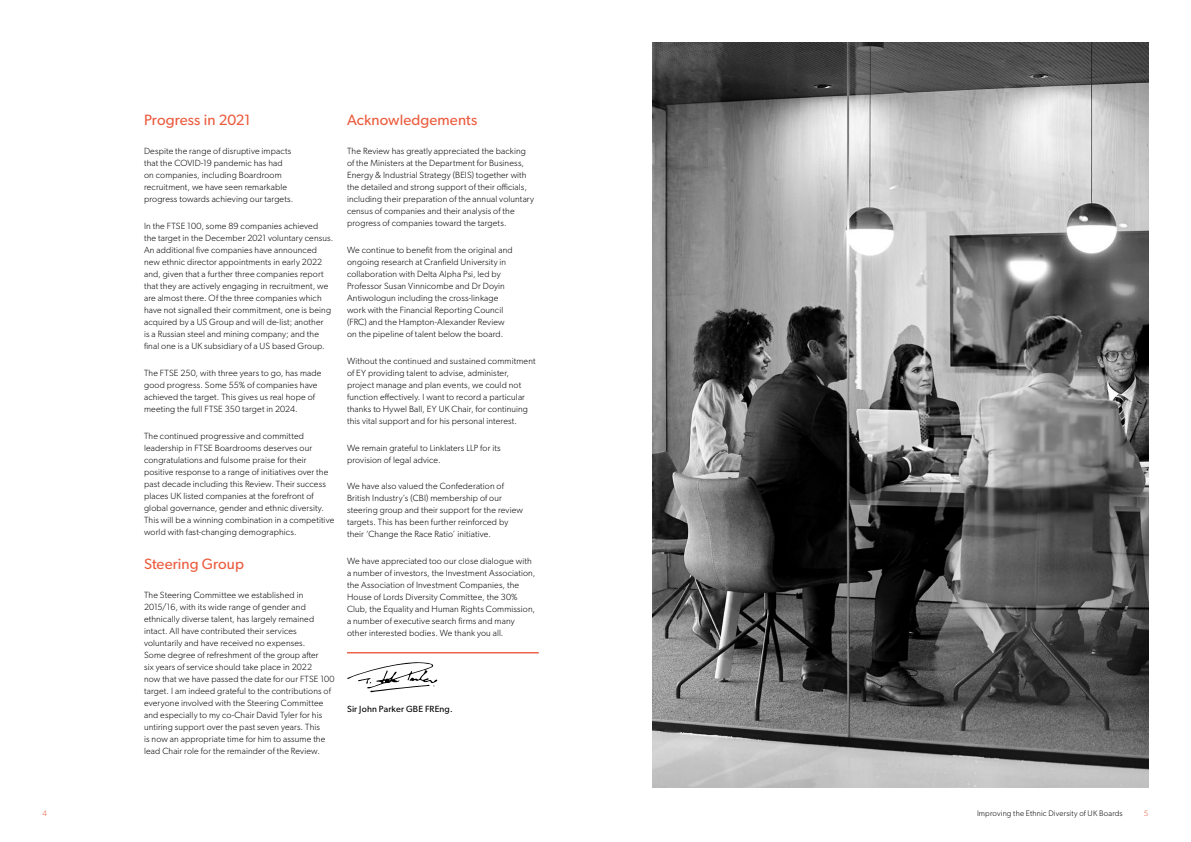
<style>
.page{position:relative;width:1191px;height:842px;background:#fff}
.page>*{position:absolute;margin:0;border:0;box-sizing:border-box;transform-origin:0 0}
.t1{font:15px "Gibson";letter-spacing:.005em;color:#eb5d3f}
.t2{font:300 9px/12px "Gibson";letter-spacing:.015em;color:#000}
.t3{font:9px "Gibson";letter-spacing:.02em;color:#000}
.t4{font:300 8px "Gibson";letter-spacing:.02em;color:#000}
.t5{font:300 8px "Gibson";color:#eb5d3f}
</style>
<div class="page">
<svg style="left:347px;top:662px;width:90px;height:30px"></svg>
<hr style="left:347px;top:652px;width:192px;height:1px;background:#eb5d3f">
<img style="left:652px;top:43px;width:496px;height:745px">
<h1 class="t1" style="left:144px;top:111px;width:108px">Progress in 2021</h1>
<p class="t2" style="left:144px;top:145px;width:151px">Despite the range of disruptive impacts that the COVID-19 pandemic has had on companies, including Boardroom recruitment, we have seen remarkable progress towards achieving our targets.</p>
<p class="t2" style="left:144px;top:220px;width:191px">In the FTSE 100, some 89 companies achieved<br>the target in the December 2021 voluntary census.<br>An additional five companies have announced new ethnic director appointments in early 2022 and, given that a further three companies report that they are actively engaging in recruitment, we are almost there. Of the three companies which have not signalled their commitment, one is being acquired by a US Group and will de-list; another<br>is a Russian steel and mining company; and the final one is a UK subsidiary of a US based Group.</p>
<p class="t2" style="left:144px;top:367px;width:179px">The FTSE 250, with three years to go, has made good progress. Some 55% of companies have achieved the target. This gives us real hope of meeting the full FTSE 350 target in 2024.</p>
<p class="t2" style="left:144px;top:429px;width:192px">The continued progressive and committed leadership in FTSE Boardrooms deserves our congratulations and fulsome praise for their positive response to a range of initiatives over the past decade including this Review. Their success places UK listed companies at the forefront of global governance, gender and ethnic diversity.<br>This will be a winning combination in a competitive world with fast-changing demographics.</p>
<h1 class="t1" style="left:144px;top:555px;width:101px">Steering Group</h1>
<p class="t2" style="left:144px;top:589px;width:192px">The Steering Committee we established in 2015/16, with its wide range of gender and ethnically diverse talent, has largely remained intact. All have contributed their services voluntarily and have received no expenses.<br>Some degree of refreshment of the group after<br>six years of service should take place in 2022<br>now that we have passed the date for our FTSE 100 target. I am indeed grateful to the contributions of everyone involved with the Steering Committee and especially to my co-Chair David Tyler for his untiring support over the past seven years. This<br>is now an appropriate time for him to assume the lead Chair role for the remainder of the Review.</p>
<h1 class="t1" style="left:347px;top:111px;width:132px">Acknowledgements</h1>
<p class="t2" style="left:347px;top:145px;width:188px">The Review has greatly appreciated the backing of the Ministers at the Department for Business, Energy &amp; Industrial Strategy (BEIS) together with the detailed and strong support of their officials, including their preparation of the annual voluntary census of companies and their analysis of the progress of companies toward the targets.</p>
<p class="t2" style="left:347px;top:244px;width:167px">We continue to benefit from the original and ongoing research at Cranfield University in collaboration with Delta Alpha Psi, led by Professor Susan Vinnicombe and Dr Doyin Antiwologun including the cross-linkage work with the Financial Reporting Council (FRC) and the Hampton-Alexander Review on the pipeline of talent below the board.</p>
<p class="t2" style="left:347px;top:355px;width:190px">Without the continued and sustained commitment of EY providing talent to advise, administer, project manage and plan events, we could not function effectively. I want to record a particular thanks to Hywel Ball, EY UK Chair, for continuing this vital support and for his personal interest.</p>
<p class="t2" style="left:347px;top:441px;width:155px">We remain grateful to Linklaters LLP for its provision of legal advice.</p>
<p class="t2" style="left:347px;top:480px;width:177px">We have also valued the Confederation of British Industry’s (CBI) membership of our steering group and their support for the review targets. This has been further reinforced by their ‘Change the Race Ratio’ initiative.</p>
<p class="t2" style="left:347px;top:555px;width:190px">We have appreciated too our close dialogue with a number of investors, the Investment Association, the Association of Investment Companies, the House of Lords Diversity Committee, the 30% Club, the Equality and Human Rights Commission, a number of executive search firms and many other interested bodies. We thank you all.</p>
<p class="t3" style="left:347px;top:703px;width:107px">Sir John Parker GBE FREng.</p>
<p class="t5" style="left:43px;top:808px;width:6px">4</p>
<p class="t4" style="left:977px;top:808px;width:147px">Improving the Ethnic Diversity of UK Boards</p>
<p class="t5" style="left:1144px;top:808px;width:6px">5</p>
</div>
